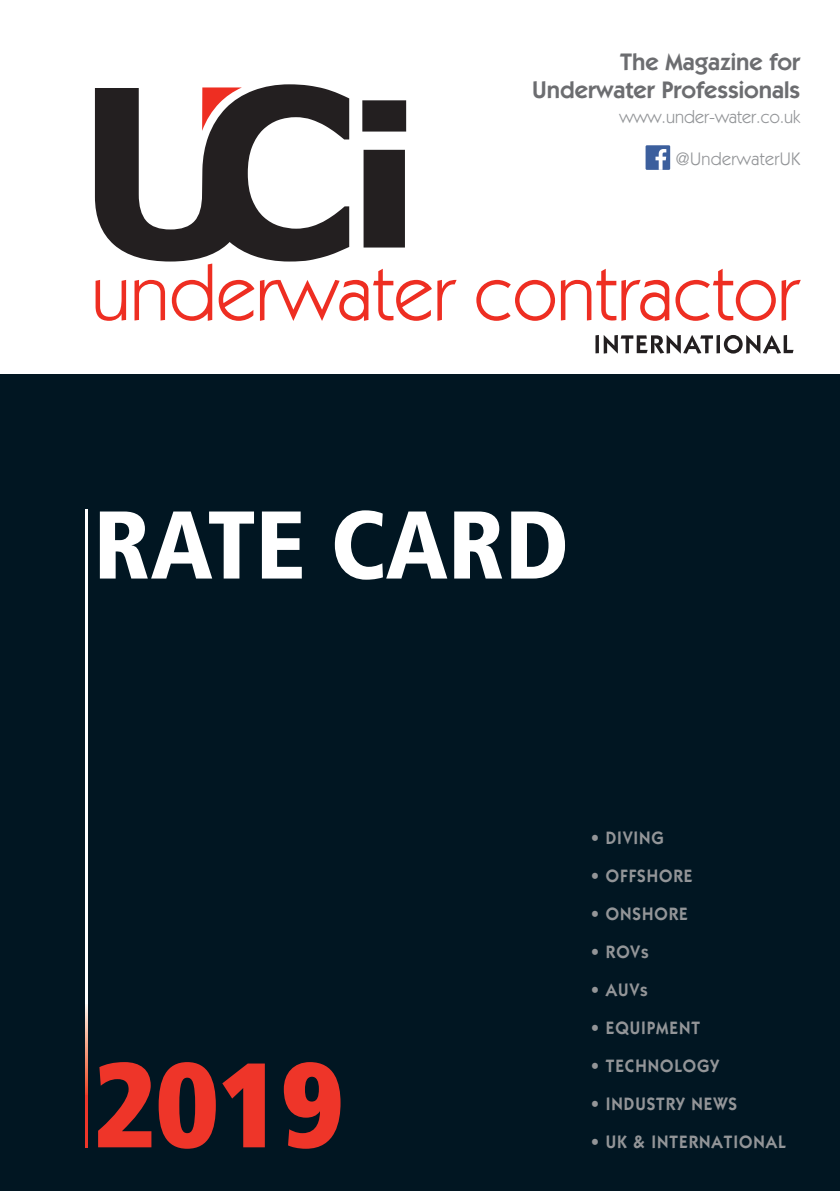
<style>
.page{position:relative;width:840px;height:1191px;background:#fff}
.page>*{position:absolute;margin:0;border:0;box-sizing:border-box;transform-origin:0 0}
.t1{font:900 condensed 120px "Frutiger";color:#ee3529}
.t2{font:900 condensed 96px "Frutiger";color:#fff}
.t3{font:600 24px/28.8px "Itc Kabel";color:#6c6d70;text-align:right}
.t4{font:600 18px "Itc Kabel";letter-spacing:.055em;color:#939598;scale:.95 1}
.t5{font:18px "Itc Kabel";color:#939598}
.t6{font:18px "Itc Kabel";letter-spacing:.02em;color:#939598}
</style>
<div class="page">
<div style="left:0;top:0;width:839px;height:1191px;background:#011622"></div>
<div style="left:0;top:0;width:839px;height:374px;background:#fff"></div>
<svg style="left:95px;top:84px;width:254px;height:177px;fill:#231f20"></svg>
<svg style="left:362px;top:100px;width:44px;height:147px;background:#474445"></svg>
<svg style="left:202px;top:87px;width:40px;height:44px"></svg>
<svg style="left:95px;top:280px;width:31px;height:41px"></svg>
<svg style="left:134px;top:280px;width:31px;height:40px"></svg>
<svg style="left:172px;top:263px;width:40px;height:58px"></svg>
<svg style="left:218px;top:280px;width:36px;height:41px"></svg>
<svg style="left:260px;top:269px;width:171px;height:52px"></svg>
<svg style="left:437px;top:280px;width:19px;height:41px"></svg>
<svg style="left:476px;top:280px;width:78px;height:41px"></svg>
<svg style="left:560px;top:269px;width:109px;height:52px"></svg>
<svg style="left:675px;top:269px;width:100px;height:52px"></svg>
<svg style="left:781px;top:280px;width:19px;height:41px"></svg>
<hr style="left:595px;top:335px;width:3px;height:18px;background:#231f20">
<svg style="left:603px;top:335px;width:109px;height:18px"></svg>
<hr style="left:716px;top:335px;width:3px;height:18px;background:#231f20">
<svg style="left:723px;top:335px;width:70px;height:18px"></svg>
<hr style="left:85px;top:509px;width:3px;height:638px;background:#fff">
<svg style="left:85px;top:1005px;width:3px;height:90px"></svg>
<hr style="left:85px;top:1095px;width:3px;height:52px;background:#ee3529">
<div style="left:645px;top:145px;width:24px;height:25px;background:#3c5f9d"></div>
<svg style="left:655px;top:149px;width:11px;height:21px"></svg>
<h3 class="t3" style="left:531px;top:49px;width:269px">The Magazine for<br>Underwater Professionals</h3>
<p class="t5" style="left:619px;top:111px;width:182px">www.under-water.co.uk</p>
<p class="t6" style="left:675px;top:152px;width:126px">@UnderwaterUK</p>
<h2 class="t2" style="left:93px;top:506px;width:476px">RATE CARD</h2>
<h1 class="t1" style="left:93px;top:1057px;width:251px">2019</h1>
<p class="t4" style="left:590px;top:831px;width:79px">• DIVING</p>
<p class="t4" style="left:590px;top:869px;width:109px">• OFFSHORE</p>
<p class="t4" style="left:590px;top:907px;width:104px">• ONSHORE</p>
<p class="t4" style="left:590px;top:945px;width:63px">• ROVs</p>
<p class="t4" style="left:590px;top:983px;width:62px">• AUVs</p>
<p class="t4" style="left:590px;top:1021px;width:117px">• EQUIPMENT</p>
<p class="t4" style="left:590px;top:1059px;width:137px">• TECHNOLOGY</p>
<p class="t4" style="left:590px;top:1097px;width:156px">• INDUSTRY NEWS</p>
<p class="t4" style="left:590px;top:1135px;width:207px">• UK &amp; INTERNATIONAL</p>
</div>
